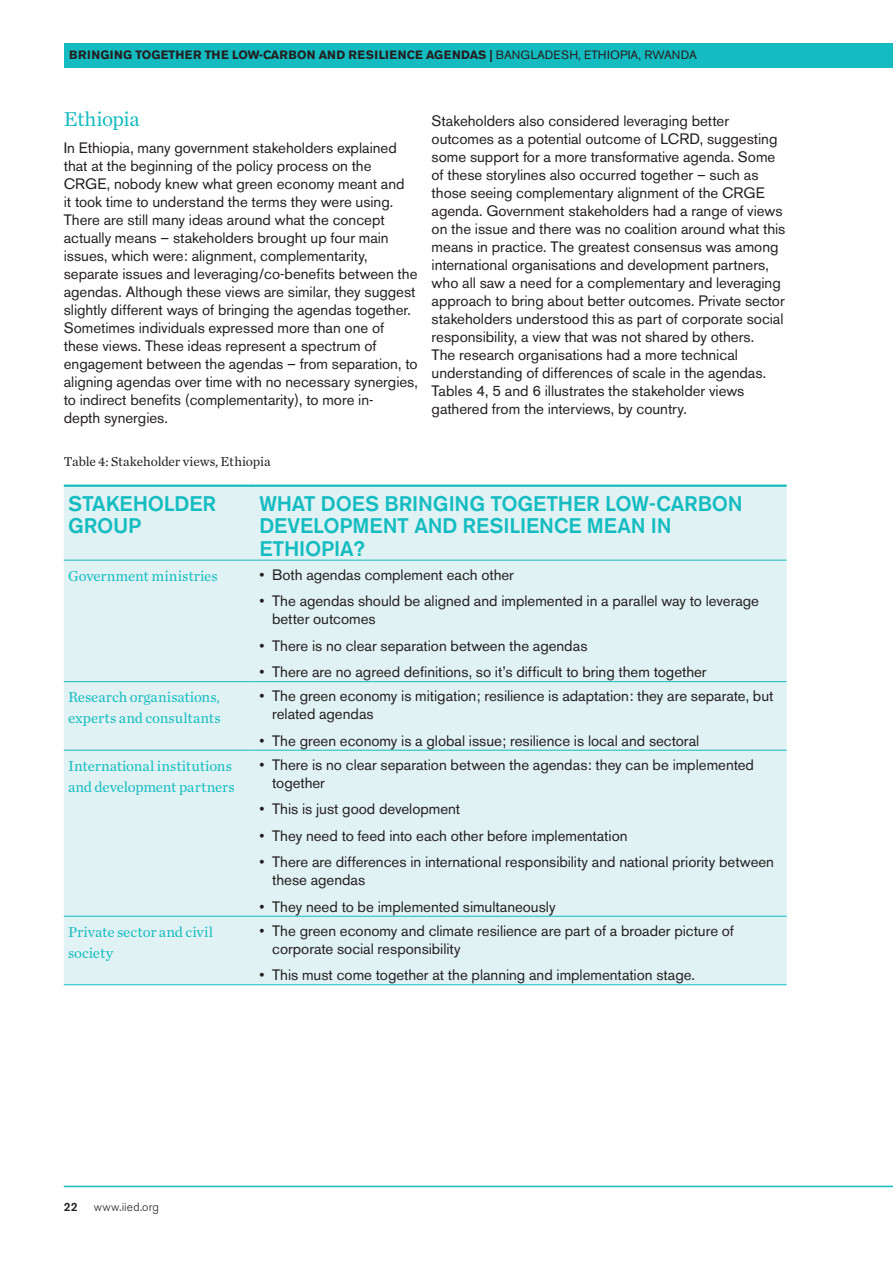
<style>
.page{position:relative;width:893px;height:1263px;background:#fff}
.page>*{position:absolute;margin:0;border:0;box-sizing:border-box;transform-origin:0 0}
.t1{font:500 21px/22.5px "Akzidenz Grotesk BE";color:#14bcc1}
.t2{font:21px "Chronicle Text G1";letter-spacing:-.025em;color:#14bcc1}
.t3{font:15px/18px "Akzidenz Grotesk BE";color:#231f20}
.t4{font:15px/21px "Chronicle Text G1";letter-spacing:-.005em;color:#14bcc1}
.t5{font:13.5px "Chronicle Text G1";letter-spacing:-.01em;color:#231f20}
.t6{font:700 12px "Akzidenz Grotesk BE";letter-spacing:.04em;color:#231f20}
.t7{font:300 12px "Akzidenz Grotesk BE";letter-spacing:.015em;color:#231f20}
.t8{font:500 12px "Akzidenz Grotesk BE";color:#231f20}
.s1{font-weight:400}
</style>
<div class="page">
<div style="left:65px;top:43px;width:828px;height:24px;background:#14bcc1"></div>
<hr style="left:64px;top:1186px;width:829px;height:1px;background:#14bcc1">
<div style="left:64px;top:487px;width:723px;height:497px;background:#e0f2f3"></div>
<hr style="left:64px;top:681px;width:191px;height:1px;background:#14bcc1">
<hr style="left:255px;top:681px;width:532px;height:1px;background:#14bcc1">
<hr style="left:64px;top:750px;width:191px;height:1px;background:#14bcc1">
<hr style="left:255px;top:750px;width:532px;height:1px;background:#14bcc1">
<hr style="left:64px;top:916px;width:191px;height:1px;background:#14bcc1">
<hr style="left:255px;top:916px;width:532px;height:1px;background:#14bcc1">
<hr style="left:255px;top:984px;width:532px;height:1px;background:#14bcc1">
<hr style="left:64px;top:485px;width:191px;height:2px;background:#14bcc1">
<hr style="left:255px;top:485px;width:532px;height:2px;background:#14bcc1">
<hr style="left:255px;top:560px;width:532px;height:1px;background:#14bcc1">
<hr style="left:64px;top:560px;width:191px;height:1px;background:#14bcc1">
<hr style="left:64px;top:984px;width:191px;height:1px;background:#14bcc1">
<p class="t6" style="left:69px;top:48px;width:629px">BRINGING TOGETHER THE LOW-CARBON AND RESILIENCE AGENDAS | <span class="s1">Bangladesh, Ethiopia, Rwanda</span></p>
<h1 class="t2" style="left:64px;top:103px;width:77px">Ethiopia</h1>
<p class="t3" style="left:64px;top:139px;width:356px">In Ethiopia, many government stakeholders explained that at the beginning of the policy process on the CRGE, nobody knew what green economy meant and<br>it took time to understand the terms they were using.<br>There are still many ideas around what the concept actually means – stakeholders brought up four main issues, which were: alignment, complementarity, separate issues and leveraging/co-benefits between the agendas. Although these views are similar, they suggest slightly different ways of bringing the agendas together.<br>Sometimes individuals expressed more than one of these views. These ideas represent a spectrum of engagement between the agendas – from separation, to aligning agendas over time with no necessary synergies, to indirect benefits (complementarity), to more in-<br>depth synergies.</p>
<p class="t3" style="left:432px;top:112px;width:355px">Stakeholders also considered leveraging better outcomes as a potential outcome of LCRD, suggesting some support for a more transformative agenda. Some of these storylines also occurred together – such as those seeing complementary alignment of the CRGE agenda. Government stakeholders had a range of views on the issue and there was no coalition around what this means in practice. The greatest consensus was among international organisations and development partners, who all saw a need for a complementary and leveraging approach to bring about better outcomes. Private sector stakeholders understood this as part of corporate social responsibility, a view that was not shared by others.<br>The research organisations had a more technical understanding of differences of scale in the agendas.<br>Tables 4, 5 and 6 illustrates the stakeholder views gathered from the interviews, by country.</p>
<p class="t5" style="left:64px;top:451px;width:208px">Table 4: Stakeholder views, Ethiopia</p>
<h1 class="t1" style="left:68px;top:492px;width:144px">STAKEHOLDER<br>GROUP</h1>
<h1 class="t1" style="left:259px;top:492px;width:412px">WHAT DOES BRI NGING TOGETHER LOW-CARB</h1>
<h1 class="t1" style="left:712px;top:492px;width:32px">ON</h1>
<h1 class="t1" style="left:259px;top:515px;width:240px">DEVELOPM ENT AND RESILI</h1>
<h1 class="t1" style="left:526px;top:515px;width:147px">ENCE MEAN IN</h1>
<h1 class="t1" style="left:259px;top:537px;width:107px">ETHIOPIA?</h1>
<p class="t4" style="left:68px;top:564px;width:151px">Government ministries</p>
<p class="t3" style="left:259px;top:566px;width:256px">• Both agendas complement each other</p>
<p class="t3" style="left:272px;top:592px;width:488px;text-indent:-13px">• The agendas should be aligned and implemented in a parallel way to leverage better outcomes</p>
<p class="t3" style="left:259px;top:637px;width:330px">• There is no clear separation between the agendas</p>
<p class="t3" style="left:259px;top:663px;width:449px">• There are no agreed definitions, so it’s difficult to bring them together</p>
<p class="t4" style="left:68px;top:686px;width:154px">Research organisations, experts and consultants</p>
<p class="t3" style="left:272px;top:687px;width:503px;text-indent:-13px">• The green economy is mitigation; resilience is adaptation: they are separate, but related agendas</p>
<p class="t3" style="left:259px;top:732px;width:441px">• The green economy is a global issue; resilience is local and sectoral</p>
<p class="t4" style="left:68px;top:754px;width:168px">International institutions and development partners</p>
<p class="t3" style="left:272px;top:756px;width:483px;text-indent:-13px">• There is no clear separation between the agendas: they can be implemented together</p>
<p class="t3" style="left:259px;top:800px;width:202px">• This is just good development</p>
<p class="t3" style="left:259px;top:827px;width:370px">• They need to feed into each other before implementation</p>
<p class="t3" style="left:272px;top:853px;width:503px;text-indent:-13px">• There are differences in international responsibility and national priority between these agendas</p>
<p class="t3" style="left:259px;top:898px;width:298px">• They need to be implemented simultaneously</p>
<p class="t4" style="left:68px;top:920px;width:147px">Private sector and civil society</p>
<p class="t3" style="left:272px;top:922px;width:463px;text-indent:-13px">• The green economy and climate resilience are part of a broader picture of corporate social responsibility</p>
<p class="t3" style="left:259px;top:966px;width:437px">• This must come together at the planning and implementation stage.</p>
<p class="t8" style="left:64px;top:1199px;width:15px">22</p>
<p class="t7" style="left:94px;top:1200px;width:67px">www.iied.org</p>
</div>
